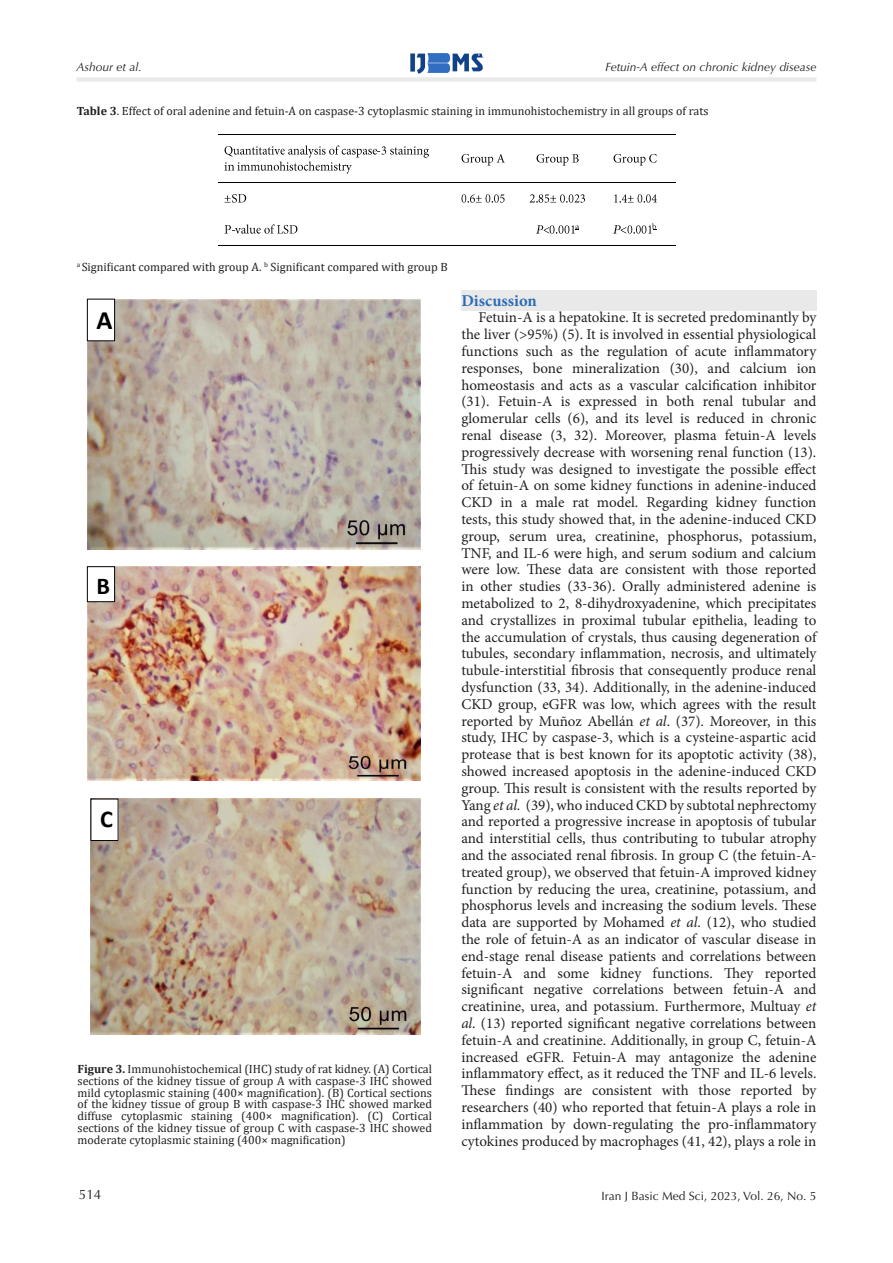
<style>
.page{position:relative;width:893px;height:1263px;background:#fff}
.page>*{position:absolute;margin:0;border:0;box-sizing:border-box;transform-origin:0 0}
.t1{font:700 26.55px "Calibri";color:#000}
.t2{font:700 24.15px "Calibri";color:#000}
.t3{font:700 16.5px "Minion Pro";color:#2d6cb5}
.t4{font:15px/16.8px "Minion Pro";letter-spacing:-.005em;color:#231f20;text-align:justify}
.t5{font:13.5px "Optima LT Std";color:#231f20}
.t6{font:12px/11.7px "Cambria";color:#231f20;text-align:justify}
.t7{font:italic 12px "Optima LT Std";color:#231f20}
.t8{font:12px "Optima LT Std";color:#231f20}
.s1{font-weight:700}
.s2{font-style:italic}
</style>
<div class="page">
<img style="left:410px;top:53px;width:74px;height:21px">
<div style="left:77px;top:77px;width:739px;height:5px;background:#e9e9e9"></div>
<div style="left:461px;top:290px;width:355px;height:21px;background:#e9e9e9"></div>
<img style="left:614px;top:154px;width:43px;height:12px">
<img style="left:537px;top:154px;width:42px;height:12px">
<img style="left:462px;top:154px;width:43px;height:12px">
<img style="left:225px;top:145px;width:204px;height:13px">
<img style="left:377px;top:145px;width:8px;height:13px">
<img style="left:225px;top:162px;width:10px;height:9px">
<img style="left:237px;top:161px;width:115px;height:13px">
<hr style="left:219px;top:134px;width:227px;height:1px;background:#000">
<hr style="left:447px;top:134px;width:73px;height:1px;background:#000">
<hr style="left:521px;top:134px;width:74px;height:1px;background:#000">
<hr style="left:595px;top:134px;width:81px;height:1px;background:#000">
<img style="left:614px;top:194px;width:43px;height:9px">
<img style="left:530px;top:194px;width:8px;height:9px">
<img style="left:538px;top:194px;width:47px;height:9px">
<img style="left:461px;top:194px;width:44px;height:9px">
<img style="left:225px;top:194px;width:22px;height:9px">
<hr style="left:219px;top:182px;width:227px;height:1px;background:#000">
<hr style="left:447px;top:182px;width:73px;height:1px;background:#000">
<hr style="left:521px;top:182px;width:74px;height:1px;background:#000">
<hr style="left:595px;top:182px;width:81px;height:1px;background:#000">
<img style="left:614px;top:225px;width:27px;height:9px">
<img style="left:620px;top:225px;width:14px;height:9px">
<img style="left:641px;top:223px;width:12px;height:11px">
<svg style="left:653px;top:223px;width:4px;height:7px"></svg>
<img style="left:536px;top:225px;width:28px;height:9px">
<img style="left:543px;top:225px;width:13px;height:9px">
<img style="left:564px;top:225px;width:11px;height:9px">
<svg style="left:575px;top:225px;width:5px;height:5px"></svg>
<img style="left:225px;top:225px;width:7px;height:9px">
<img style="left:236px;top:224px;width:62px;height:10px">
<hr style="left:219px;top:245px;width:227px;height:1px;background:#000">
<hr style="left:447px;top:245px;width:73px;height:1px;background:#000">
<hr style="left:521px;top:245px;width:74px;height:1px;background:#000">
<hr style="left:595px;top:245px;width:81px;height:1px;background:#000">
<img style="left:87px;top:299px;width:334px;height:250px">
<img style="left:87px;top:567px;width:334px;height:214px">
<img style="left:91px;top:798px;width:329px;height:236px">
<div style="left:87px;top:299px;width:28px;height:42px;background:#fff"></div>
<div style="left:87px;top:299px;width:28px;height:42px;border:1px solid #000"></div>
<div style="left:87px;top:567px;width:28px;height:35px;background:#fff"></div>
<div style="left:87px;top:566px;width:28px;height:36px;border:1px solid #000"></div>
<div style="left:91px;top:799px;width:27px;height:41px;background:#fff"></div>
<p class="t7" style="left:77px;top:60px;width:67px">Ashour et al.</p>
<p class="t7" style="left:605px;top:60px;width:213px">Fetuin-A effect on chronic kidney disease</p>
<p class="t6" style="left:77px;top:105px;width:633px"><span class="s1">Table 3</span>. Effect of oral adenine and fetuin-A on caspase-3 cytoplasmic staining in immunohistochemistry in all groups of rats</p>
<p class="t6" style="left:77px;top:261px;width:373px"><sup>a</sup> Significant compared with group A. <sup>b</sup> Significant compared with group B</p>
<p class="t1" style="left:96px;top:302px;width:18px">A</p>
<p class="t2" style="left:96px;top:569px;width:15px">B</p>
<p class="t2" style="left:100px;top:801px;width:14px">C</p>
<p class="t6" style="left:78px;top:1063px;width:356px"><span class="s1">Figure 3.</span> Immunohistochemical (IHC) study of rat kidney. (A) Cortical sections of the kidney tissue of group A with caspase-3 IHC showed mild cytoplasmic staining (400× magnification). (B) Cortical sections of the kidney tissue of group B with caspase-3 IHC showed marked diffuse cytoplasmic staining (400× magnification). (C) Cortical sections of the kidney tissue of group C with caspase-3 IHC showed moderate cytoplasmic staining (400× magnification)</p>
<p class="t3" style="left:461px;top:289px;width:77px">Discussion</p>
<p class="t4" style="left:461px;top:309px;width:357px;text-indent:17px">Fetuin-A is a hepatokine. It is secreted predominantly by the liver (&gt;95%) (5). It is involved in essential physiological functions such as the regulation of acute inflammatory responses, bone mineralization (30), and calcium ion homeostasis and acts as a vascular calcification inhibitor (31). Fetuin-A is expressed in both renal tubular and glomerular cells (6), and its level is reduced in chronic renal disease (3, 32). Moreover, plasma fetuin-A levels progressively decrease with worsening renal function (13).<br>This study was designed to investigate the possible effect of fetuin-A on some kidney functions in adenine-induced CKD in a male rat model. Regarding kidney function tests, this study showed that, in the adenine-induced CKD group, serum urea, creatinine, phosphorus, potassium, TNF, and IL-6 were high, and serum sodium and calcium were low. These data are consistent with those reported in other studies (33-36). Orally administered adenine is metabolized to 2, 8-dihydroxyadenine, which precipitates and crystallizes in proximal tubular epithelia, leading to the accumulation of crystals, thus causing degeneration of tubules, secondary inflammation, necrosis, and ultimately tubule-interstitial fibrosis that consequently produce renal dysfunction (33, 34). Additionally, in the adenine-induced CKD group, eGFR was low, which agrees with the result reported by Muñoz Abellán <span class="s2">et al</span>. (37). Moreover, in this study, IHC by caspase-3, which is a cysteine-aspartic acid protease that is best known for its apoptotic activity (38), showed increased apoptosis in the adenine-induced CKD group. This result is consistent with the results reported by Yang <span class="s2">et al.</span> (39), who induced CKD by subtotal nephrectomy and reported a progressive increase in apoptosis of tubular and interstitial cells, thus contributing to tubular atrophy and the associated renal fibrosis. In group C (the fetuin-A&shy;treated group), we observed that fetuin-A improved kidney function by reducing the urea, creatinine, potassium, and phosphorus levels and increasing the sodium levels. These data are supported by Mohamed <span class="s2">et al</span>. (12), who studied the role of fetuin-A as an indicator of vascular disease in end-stage renal disease patients and correlations between fetuin-A and some kidney functions. They reported significant negative correlations between fetuin-A and creatinine, urea, and potassium. Furthermore, Multuay <span class="s2">et al</span>. (13) reported significant negative correlations between fetuin-A and creatinine. Additionally, in group C, fetuin-A increased eGFR. Fetuin-A may antagonize the adenine inflammatory effect, as it reduced the TNF and IL-6 levels.<br>These findings are consistent with those reported by researchers (40) who reported that fetuin-A plays a role in inflammation by down-regulating the pro-inflammatory cytokines produced by macrophages (41, 42), plays a role in</p>
<p class="t5" style="left:79px;top:1187px;width:24px">514</p>
<p class="t8" style="left:602px;top:1188px;width:216px">Iran J Basic Med Sci, 2023, Vol. 26, No. 5</p>
</div>
